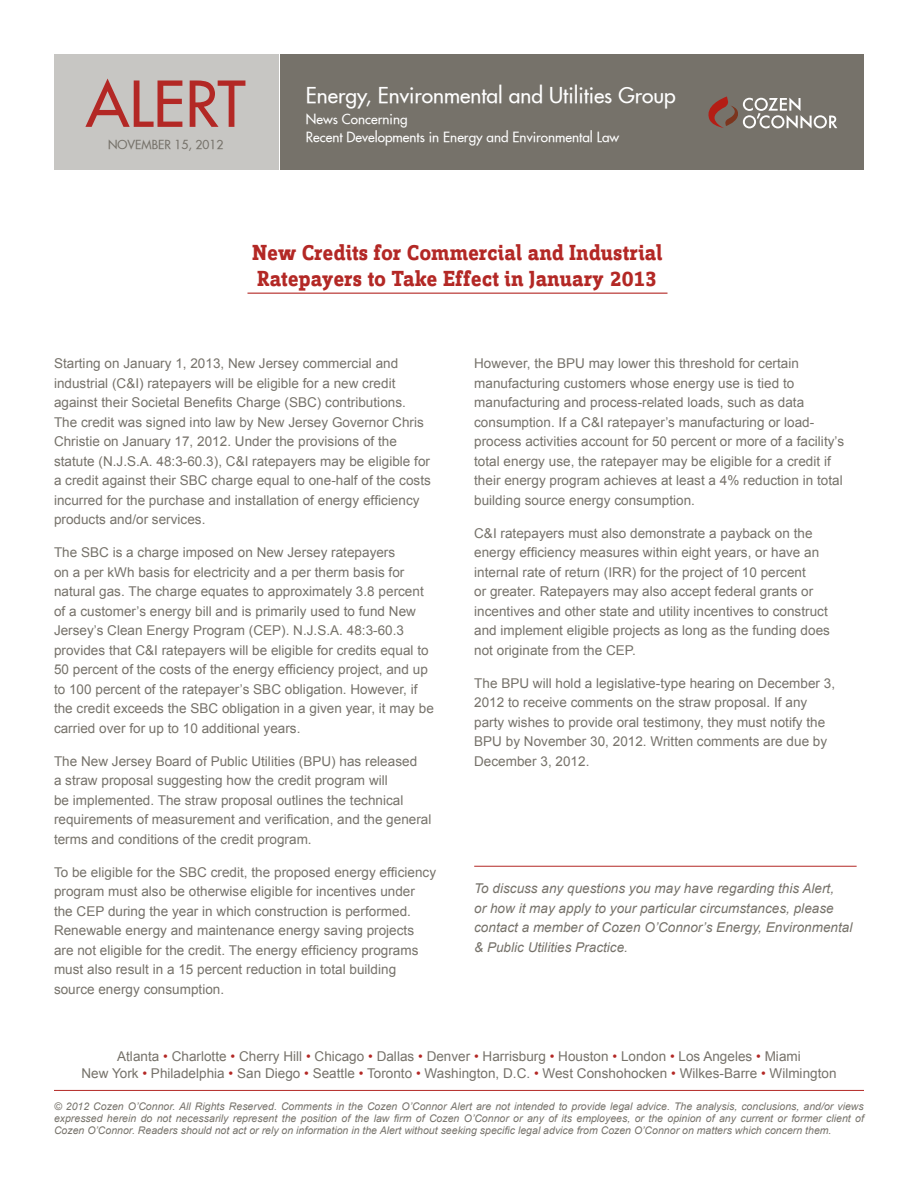
<style>
.page{position:relative;width:918px;height:1188px;background:#fff}
.page>*{position:absolute;margin:0;border:0;box-sizing:border-box;transform-origin:0 0}
.t1{font:61.5px "Futura";color:#b32825}
.t2{font:700 22.5px/25.5px "Zine Slab Display Offc";letter-spacing:.005em;color:#b32825}
.t3{font:21px "Futura";color:#fff}
.t4{font:13.5px/19.5px "Arial";color:#76726a}
.t5{font:italic 13.5px/19.5px "Arial";color:#76726a}
.t6{font:13.5px/18px "Futura";color:#fff}
.t7{font:12px "Futura";color:#76726a}
.t8{font:italic 10.5px/12px "Arial";color:#76726a;text-align:justify}
.s1{color:#b32825}
</style>
<div class="page">
<div style="left:54px;top:55px;width:224px;height:115px;background:#c7c6c3"></div>
<div style="left:281px;top:55px;width:583px;height:115px;background:#76726a"></div>
<svg style="left:708px;top:96px;width:129px;height:33px"></svg>
<hr style="left:248px;top:293px;width:420px;height:1px;background:#b32825">
<hr style="left:474px;top:866px;width:383px;height:1px;background:#b32825">
<hr style="left:54px;top:1090px;width:810px;height:1px;background:#b32825">
<h1 class="t1" style="left:86px;top:64px;width:161px">ALERT</h1>
<p class="t7" style="left:108px;top:137px;width:117px">November 15, 2012</p>
<h1 class="t1" style="left:86px;top:83px;width:161px">ALERT</h1>
<h3 class="t3" style="left:306px;top:82px;width:371px">Energy, Environmental and Utilities Group</h3>
<p class="t6" style="left:306px;top:110px;width:315px">News Concerning<br>Recent Developments in Energy and Environmental Law</p>
<h2 class="t2" style="left:253px;top:241px;width:411px">New Credits for Commercial and Industrial<br>Ratepayers to Take Effect in January 2013</h2>
<p class="t4" style="left:54px;top:354px;width:378px">Starting on January 1, 2013, New Jersey commercial and industrial (C&amp;I) ratepayers will be eligible for a new credit against their Societal Benefits Charge (SBC) contributions.<br>The credit was signed into law by New Jersey Governor Chris Christie on January 17, 2012. Under the provisions of the statute (N.J.S.A. 48:3-60.3), C&amp;I ratepayers may be eligible for a credit against their SBC charge equal to one-half of the costs incurred for the purchase and installation of energy efficiency products and/or services.</p>
<p class="t4" style="left:54px;top:543px;width:381px">The SBC is a charge imposed on New Jersey ratepayers<br>on a per kWh basis for electricity and a per therm basis for natural gas. The charge equates to approximately 3.8 percent of a customer’s energy bill and is primarily used to fund New Jersey’s Clean Energy Program (CEP). N.J.S.A. 48:3-60.3 provides that C&amp;I ratepayers will be eligible for credits equal to 50 percent of the costs of the energy efficiency project, and up to 100 percent of the ratepayer’s SBC obligation. However, if the credit exceeds the SBC obligation in a given year, it may be carried over for up to 10 additional years.</p>
<p class="t4" style="left:54px;top:751px;width:379px">The New Jersey Board of Public Utilities (BPU) has released<br>a straw proposal suggesting how the credit program will<br>be implemented. The straw proposal outlines the technical requirements of measurement and verification, and the general terms and conditions of the credit program.</p>
<p class="t4" style="left:54px;top:862px;width:384px">To be eligible for the SBC credit, the proposed energy efficiency program must also be otherwise eligible for incentives under the CEP during the year in which construction is performed.<br>Renewable energy and maintenance energy saving projects are not eligible for the credit. The energy efficiency programs must also result in a 15 percent reduction in total building source energy consumption.</p>
<p class="t4" style="left:474px;top:354px;width:371px">However, the BPU may lower this threshold for certain manufacturing customers whose energy use is tied to manufacturing and process-related loads, such as data consumption. If a C&amp;I ratepayer’s manufacturing or load&shy;process activities account for 50 percent or more of a facility’s total energy use, the ratepayer may be eligible for a credit if their energy program achieves at least a 4% reduction in total building source energy consumption.</p>
<p class="t4" style="left:474px;top:523px;width:357px">C&amp;I ratepayers must also demonstrate a payback on the energy efficiency measures within eight years, or have an internal rate of return (IRR) for the project of 10 percent<br>or greater. Ratepayers may also accept federal grants or incentives and other state and utility incentives to construct and implement eligible projects as long as the funding does not originate from the CEP.</p>
<p class="t4" style="left:474px;top:673px;width:362px">The BPU will hold a legislative-type hearing on December 3, 2012 to receive comments on the straw proposal. If any party wishes to provide oral testimony, they must notify the BPU by November 30, 2012. Written comments are due by December 3, 2012.</p>
<p class="t5" style="left:474px;top:879px;width:380px">To discuss any questions you may have regarding this Alert,<br>or how it may apply to your particular circumstances, please contact a member of Cozen O’Connor’s Energy, Environmental &amp; Public Utilities Practice.</p>
<p class="t4" style="left:81px;top:1048px;width:757px;line-height:16.5px;text-align:center">Atlanta <span class="s1">•</span> Charlotte <span class="s1">•</span> Cherry Hill <span class="s1">•</span> Chicago <span class="s1">•</span> Dallas <span class="s1">•</span> Denver <span class="s1">•</span> Harrisburg <span class="s1">•</span> Houston <span class="s1">•</span> London <span class="s1">•</span> Los Angeles <span class="s1">•</span> Miami<br>New York <span class="s1">•</span> Philadelphia <span class="s1">•</span> San Diego <span class="s1">•</span> Seattle <span class="s1">•</span> Toronto <span class="s1">•</span> Washington, D.C. <span class="s1">•</span> West Conshohocken <span class="s1">•</span> Wilkes-Barre <span class="s1">•</span> Wilmington</p>
<p class="t8" style="left:54px;top:1100px;width:811px">© 2012 Cozen O’Connor. All Rights Reserved. Comments in the Cozen O’Connor Alert are not intended to provide legal advice. The analysis, conclusions, and/or views expressed herein do not necessarily represent the position of the law firm of Cozen O’Connor or any of its employees, or the opinion of any current or former client of Cozen O’Connor. Readers should not act or rely on information in the Alert without seeking specific legal advice from Cozen O’Connor on matters which concern them.</p>
</div>
